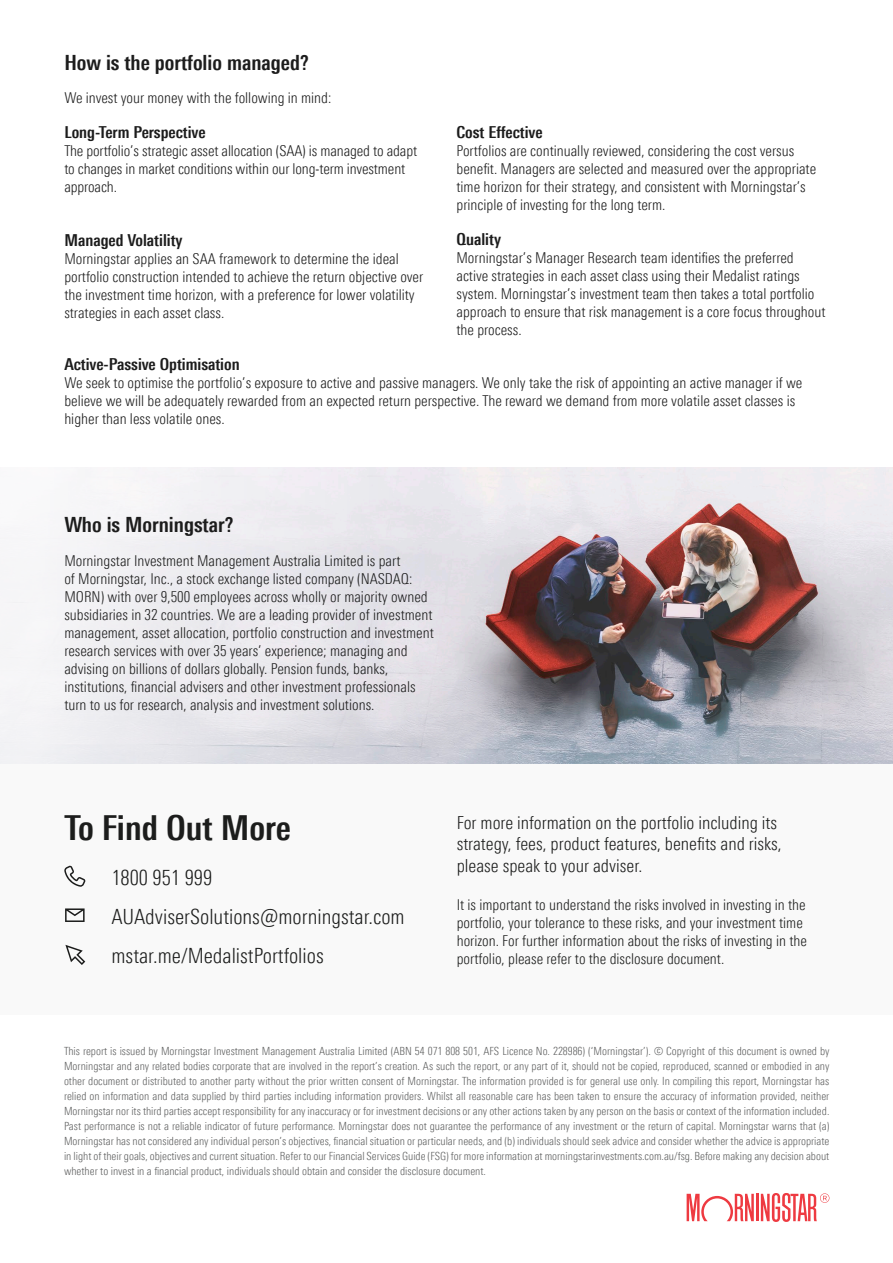
<style>
.page{position:relative;width:893px;height:1263px;background:#fff}
.page>*{position:absolute;margin:0;border:0;box-sizing:border-box;transform-origin:0 0}
.BackCover__Tittle_23pt{font:700 condensed 34.5px "Univers Nextfor MORN";color:#1c1d1c}
.t1{font:300 condensed 21px "Univers Nextfor MORN";color:#1c1d1c}
.t2{font:700 condensed 21px "Univers Nextfor MORN";color:#1c1c1c}
.BackCover__Body_12pt{font:300 condensed 18px/21.6px "Univers Nextfor MORN";color:#1c1d1c}
.t3{font:700 condensed 16.5px "Univers Nextfor MORN";color:#1c1c1c}
.t4{font:300 condensed 15px/18px "Univers Nextfor MORN";color:#1c1c1c}
.t5{font:300 condensed 15px/18px "Univers Nextfor MORN";color:#1c1d1c}
.t6{font:300 condensed 11.25px/15px "Univers Nextfor MORN";color:#5e5f5f;text-align:justify}
</style>
<div class="page">
<img style="left:462px;top:468px;width:431px;height:296px">
<svg style="left:0;top:468px;width:462px;height:296px;fill:#ebeaef"></svg>
<div style="left:0;top:764px;width:893px;height:251px;background:#f9f9f9"></div>
<hr style="left:756px;top:1194px;width:3px;height:27px;background:#ee3a41">
<svg style="left:687px;top:1194px;width:67px;height:27px"></svg>
<svg style="left:761px;top:1193px;width:68px;height:29px"></svg>
<svg style="left:64px;top:865px;width:21px;height:22px"></svg>
<svg style="left:65px;top:908px;width:20px;height:14px"></svg>
<svg style="left:65px;top:945px;width:20px;height:20px"></svg>
<p class="t2" style="left:64px;top:50px;width:246px">How is the portfolio managed?</p>
<p class="t4" style="left:64px;top:89px;width:268px">We invest your money with the following in mind:</p>
<p class="t3" style="left:64px;top:123px;width:143px">Long-Term Perspective</p>
<p class="t4" style="left:64px;top:142px;width:354px">The portfolio’s strategic asset allocation (SAA) is managed to adapt to changes in market conditions within our long-term investment approach.</p>
<p class="t3" style="left:64px;top:230px;width:120px">Managed Volatility</p>
<p class="t4" style="left:64px;top:250px;width:360px">Morningstar applies an SAA framework to determine the ideal portfolio construction intended to achieve the return objective over the investment time horizon, with a preference for lower volatility strategies in each asset class.</p>
<p class="t3" style="left:456px;top:123px;width:88px">Cost Effective</p>
<p class="t4" style="left:456px;top:142px;width:361px">Portfolios are continually reviewed, considering the cost versus benefit. Managers are selected and measured over the appropriate time horizon for their strategy, and consistent with Morningstar’s principle of investing for the long term.</p>
<p class="t3" style="left:456px;top:230px;width:46px">Quality</p>
<p class="t4" style="left:456px;top:249px;width:371px">Morningstar’s Manager Research team identifies the preferred active strategies in each asset class using their Medalist ratings system. Morningstar’s investment team then takes a total portfolio approach to ensure that risk management is a core focus throughout the process.</p>
<p class="t3" style="left:64px;top:354px;width:177px">Active-Passive Optimisation</p>
<p class="t4" style="left:64px;top:374px;width:740px">We seek to optimise the portfolio’s exposure to active and passive managers. We only take the risk of appointing an active manager if we believe we will be adequately rewarded from an expected return perspective. The reward we demand from more volatile asset classes is higher than less volatile ones.</p>
<p class="t2" style="left:64px;top:512px;width:171px">Who is Morningstar?</p>
<p class="t4" style="left:64px;top:551px;width:371px">Morningstar Investment Management Australia Limited is part<br>of Morningstar, Inc., a stock exchange listed company (NASDAQ:<br>MORN) with over 9,500 employees across wholly or majority owned subsidiaries in 32 countries. We are a leading provider of investment management, asset allocation, portfolio construction and investment research services with over 35 years’ experience; managing and advising on billions of dollars globally. Pension funds, banks, institutions, financial advisers and other investment professionals turn to us for research, analysis and investment solutions.</p>
<p class="BackCover__Tittle_23pt" style="left:65px;top:807px;width:228px">To Find Out More</p>
<p class="t1" style="left:111px;top:865px;width:102px">1800 951 999</p>
<p class="t1" style="left:111px;top:904px;width:295px">AUAdviserSolutions@morningstar.com</p>
<p class="t1" style="left:111px;top:943px;width:214px">mstar.me/MedalistPortfolios</p>
<p class="BackCover__Body_12pt" style="left:457px;top:811px;width:327px">For more information on the portfolio including its strategy, fees, product features, benefits and risks, please speak to your adviser.</p>
<p class="t5" style="left:457px;top:895px;width:352px">It is important to understand the risks involved in investing in the portfolio, your tolerance to these risks, and your investment time horizon. For further information about the risks of investing in the portfolio, please refer to the disclosure document.</p>
<p class="t6" style="left:64px;top:1043px;width:767px">This report is issued by Morningstar Investment Management Australia Limited (ABN 54 071 808 501, AFS Licence No. 228986) (‘Morningstar’). © Copyright of this document is owned by Morningstar and any related bodies corporate that are involved in the report’s creation. As such the report, or any part of it, should not be copied, reproduced, scanned or embodied in any other document or distributed to another party without the prior written consent of Morningstar. The information provided is for general use only. In compiling this report, Morningstar has relied on information and data supplied by third parties including information providers. Whilst all reasonable care has been taken to ensure the accuracy of information provided, neither Morningstar nor its third parties accept responsibility for any inaccuracy or for investment decisions or any other actions taken by any person on the basis or context of the information included.<br>Past performance is not a reliable indicator of future performance. Morningstar does not guarantee the performance of any investment or the return of capital. Morningstar warns that (a)<br>Morningstar has not considered any individual person’s objectives, financial situation or particular needs, and (b) individuals should seek advice and consider whether the advice is appropriate in light of their goals, objectives and current situation. Refer to our Financial Services Guide (FSG) for more information at morningstarinvestments.com.au/fsg. Before making any decision about whether to invest in a financial product, individuals should obtain and consider the disclosure document.</p>
</div>
